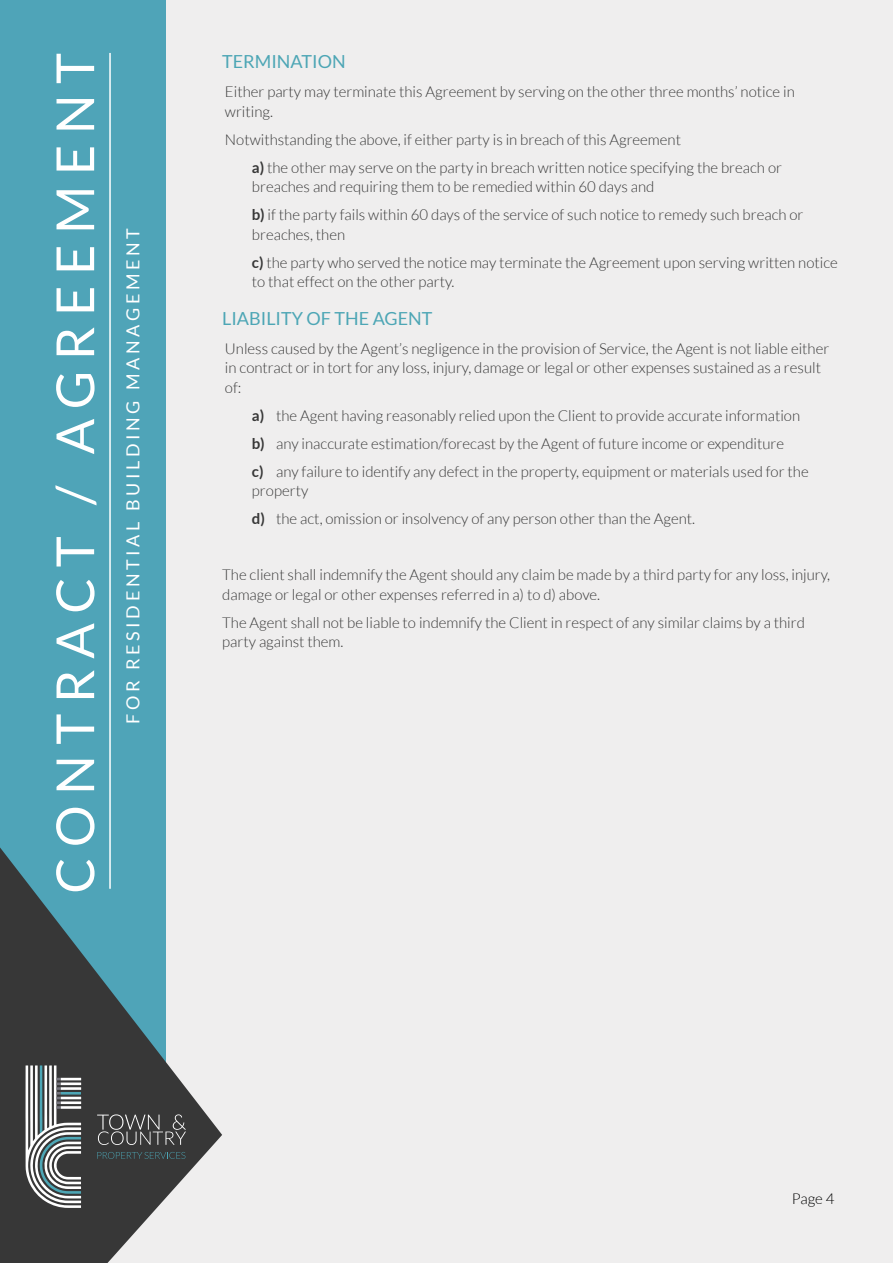
<style>
.page{position:relative;width:893px;height:1263px;background:#efeeee}
.page>*{position:absolute;margin:0;border:0;box-sizing:border-box;transform-origin:0 0}
.t1{font:52.5px "Lato";letter-spacing:.2em;color:#fff}
.t2{font:18px "Lato";letter-spacing:.2em;color:#fff}
.t3{font:18px "Lato";color:#4da6b5}
.t4{font:300 15px/28px "Lato";color:#373737}
.t5{font:300 15px "Lato";color:#000}
.s1{font-weight:700}
</style>
<div class="page">
<div style="left:0;top:0;width:166px;height:1067px;background:#4fa4b8"></div>
<hr style="left:109px;top:53px;width:2px;height:836px;background:#fff">
<svg style="left:0;top:847px;width:222px;height:416px;fill:#373737"></svg>
<svg style="left:97px;top:1152px;width:88px;height:7px"></svg>
<svg style="left:97px;top:1114px;width:89px;height:31px;background:#555"></svg>
<svg style="left:26px;top:1065px;width:55px;height:143px;background:#878c8e"></svg>
<h1 class="t1" style="left:46px;top:894px;width:842px;rotate:-90deg">CONTRACT / AGREEMENT</h1>
<p class="t3" style="left:222px;top:52px;width:125px">TERMINATION</p>
<p class="t4" style="left:225px;top:82px;width:571px;line-height:19.5px">Either party may terminate this Agreement by serving on the other three months’ notice in writing.</p>
<p class="t4" style="left:252px;top:125px;width:532px;text-indent:-27px">Notwithstanding the above, if either party is in breach of this Agreement<br><span class="s1">a)</span> the other may serve on the party in breach written notice specifying the breach or</p>
<p class="t4" style="left:252px;top:173px;width:553px">breaches and requiring them to be remedied within 60 days and<br><span class="s1">b)</span> if the party fails within 60 days of the service of such notice to remedy such breach or</p>
<p class="t4" style="left:252px;top:220px;width:587px">breaches, then<br><span class="s1">c)</span> the party who served the notice may terminate the Agreement upon serving written notice</p>
<p class="t4" style="left:252px;top:268px;width:204px">to that effect on the other party.</p>
<p class="t2" style="left:123px;top:724px;width:497px;rotate:-90deg">FOR RESIDENTIAL BUILDING MANAGEMENT</p>
<p class="t3" style="left:222px;top:308px;width:212px">LIABILITY OF THE AGENT</p>
<p class="t4" style="left:225px;top:338px;width:606px;line-height:19.5px">Unless caused by the Agent’s negligence in the provision of Service, the Agent is not liable either in contract or in tort for any loss, injury, damage or legal or other expenses sustained as a result of:</p>
<p class="t4" style="left:252px;top:401px;width:558px"><span class="s1">a)</span> the Agent having reasonably relied upon the Client to provide accurate information <span class="s1">b)</span> any inaccurate estimation/forecast by the Agent of future income or expenditure<br><span class="s1">c)</span> any failure to identify any defect in the property, equipment or materials used for the</p>
<p class="t4" style="left:252px;top:477px;width:445px">property<br><span class="s1">d)</span> the act, omission or insolvency of any person other than the Agent.</p>
<p class="t4" style="left:222px;top:565px;width:610px;line-height:19.5px">The client shall indemnify the Agent should any claim be made by a third party for any loss, injury, damage or legal or other expenses referred in a) to d) above.</p>
<p class="t4" style="left:222px;top:612px;width:584px;line-height:19.5px">The Agent shall not be liable to indemnify the Client in respect of any similar claims by a third party against them.</p>
<p class="t5" style="left:792px;top:1190px;width:44px">Page 4</p>
</div>
